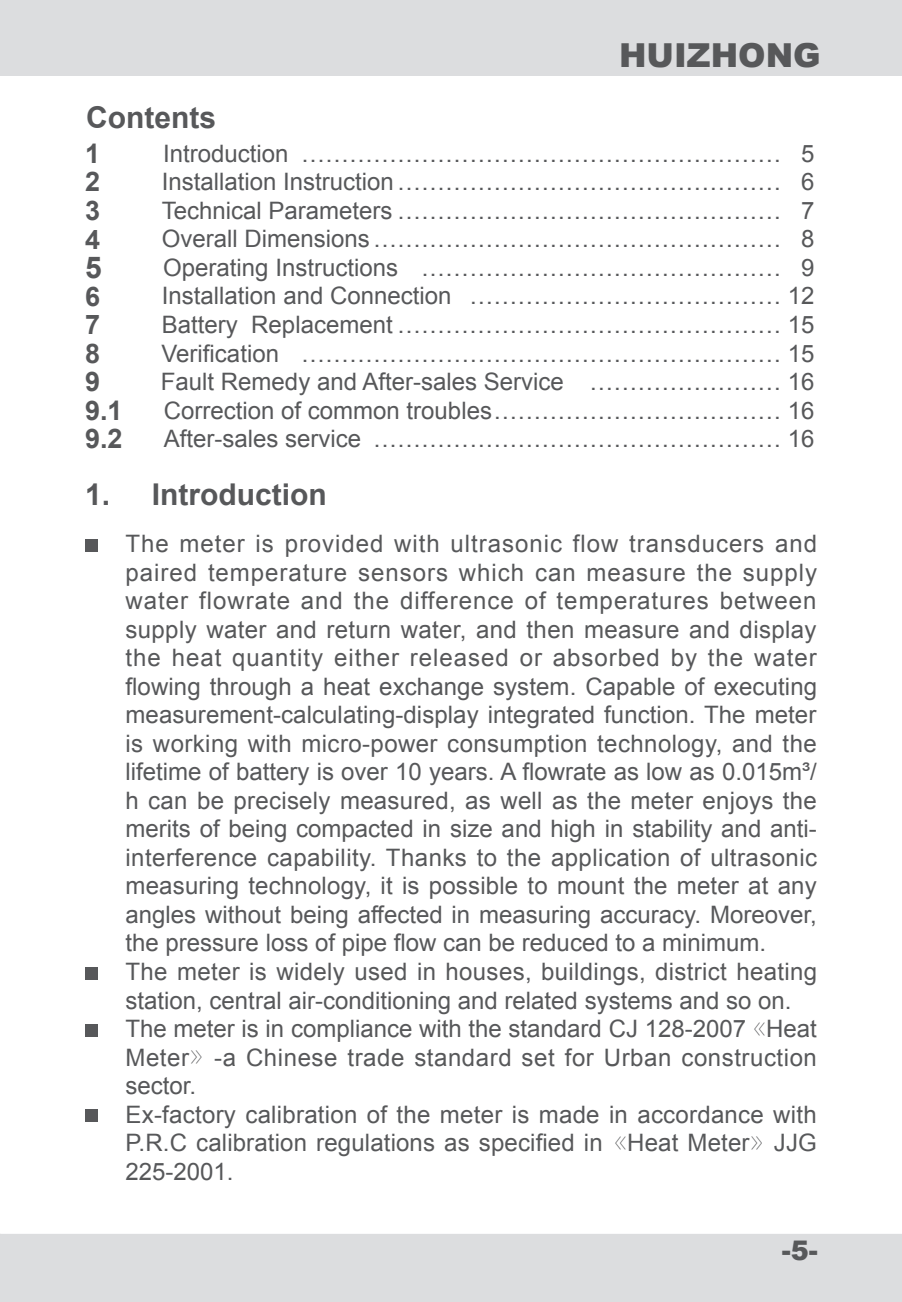
<style>
.page{position:relative;width:902px;height:1302px;background:#fff}
.page>*{position:absolute;margin:0;border:0;box-sizing:border-box;transform-origin:0 0}
.t1{font:900 33px "Arial";color:#57585a}
.heading_3{font:700 30px "Arial";color:#57585a}
.目录1{font:700 30px "Arial";color:#57585a}
.目录1-2{font:700 27px "Arial";color:#57585a}
.t2{font:900 27px "Arial";color:#57585a}
.目录1-3{font:24px/28.5px "Arial";color:#57585a;text-align:justify}
.s1{font-family:"Adobe Song Std";font-weight:300}
</style>
<div class="page">
<div style="left:0;top:0;width:901px;height:76px;background:#dcdddf"></div>
<div style="left:0;top:1234px;width:901px;height:67px;background:#dcdddf"></div>
<div style="left:85px;top:539px;width:13px;height:12px;background:#57585a"></div>
<div style="left:85px;top:966px;width:13px;height:13px;background:#57585a"></div>
<div style="left:85px;top:1024px;width:13px;height:13px;background:#57585a"></div>
<div style="left:85px;top:1108px;width:13px;height:13px;background:#57585a"></div>
<p class="t1" style="left:619px;top:31px;width:203px">HUIZHONG</p>
<p class="heading_3" style="left:86px;top:97px;width:131px">Contents</p>
<p class="目录1-2" style="left:85px;top:136px;width:17px">1</p>
<p class="目录1-3" style="left:163px;top:139px;width:653px">Introduction …………………………………………………… 5</p>
<p class="目录1-2" style="left:85px;top:164px;width:17px">2</p>
<p class="目录1-3" style="left:162px;top:168px;width:654px">Installation Instruction………………………………………… 6</p>
<p class="目录1-2" style="left:85px;top:193px;width:17px">3</p>
<p class="目录1-3" style="left:162px;top:196px;width:654px">Technical Parameters ………………………………………… 7</p>
<p class="目录1-2" style="left:85px;top:221px;width:17px">4</p>
<p class="目录1-3" style="left:162px;top:225px;width:654px">Overall Dimensions…………………………………………… 8</p>
<p class="目录1" style="left:85px;top:248px;width:18px">5</p>
<p class="目录1-3" style="left:163px;top:253px;width:652px">Operating Instructions ……………………………………… 9</p>
<p class="目录1-2" style="left:85px;top:278px;width:17px">6</p>
<p class="目录1-3" style="left:162px;top:282px;width:654px">Installation and Connection ………………………………… 12</p>
<p class="目录1-2" style="left:85px;top:307px;width:17px">7</p>
<p class="目录1-3" style="left:162px;top:310px;width:654px">Battery Replacement ………………………………………… 15</p>
<p class="目录1-2" style="left:85px;top:335px;width:17px">8</p>
<p class="目录1-3" style="left:161px;top:339px;width:654px">Verification …………………………………………………… 15</p>
<p class="目录1-2" style="left:85px;top:364px;width:17px">9</p>
<p class="目录1-3" style="left:161px;top:367px;width:655px">Fault Remedy and After-sales Service …………………… 16</p>
<p class="目录1-2" style="left:85px;top:392px;width:39px">9.1</p>
<p class="目录1-3" style="left:164px;top:396px;width:652px">Correction of common troubles……………………………… 16</p>
<p class="目录1-2" style="left:85px;top:421px;width:39px">9.2</p>
<p class="目录1-3" style="left:164px;top:424px;width:652px">After-sales service …………………………………………… 16</p>
<p class="heading_3" style="left:85px;top:474px;width:243px">1. Introduction</p>
<p class="目录1-3" style="left:125px;top:529px;width:693px">The meter is provided with ultrasonic flow transducers and paired temperature sensors which can measure the supply water flowrate and the difference of temperatures between supply water and return water, and then measure and display the heat quantity either released or absorbed by the water flowing through a heat exchange system. Capable of executing measurement-calculating-display integrated function. The meter is working with micro-power consumption technology, and the lifetime of battery is over 10 years. A flowrate as low as 0.015m³/ h can be precisely measured, as well as the meter enjoys the merits of being compacted in size and high in stability and anti&shy;interference capability. Thanks to the application of ultrasonic measuring technology, it is possible to mount the meter at any angles without being affected in measuring accuracy. Moreover, the pressure loss of pipe flow can be reduced to a minimum.</p>
<p class="目录1-3" style="left:125px;top:957px;width:693px">The meter is widely used in houses, buildings, district heating station, central air-conditioning and related systems and so on.</p>
<p class="目录1-3" style="left:125px;top:1014px;width:693px">The meter is in compliance with the standard CJ 128-2007<span class="s1">《</span>Heat Meter<span class="s1">》</span>-a Chinese trade standard set for Urban construction sector.</p>
<p class="目录1-3" style="left:125px;top:1099px;width:692px">Ex-factory calibration of the meter is made in accordance with P.R.C calibration regulations as specified in<span class="s1">《</span>Heat Meter<span class="s1">》</span>JJG 225-2001.</p>
<p class="t2" style="left:781px;top:1230px;width:37px">-5-</p>
</div>
